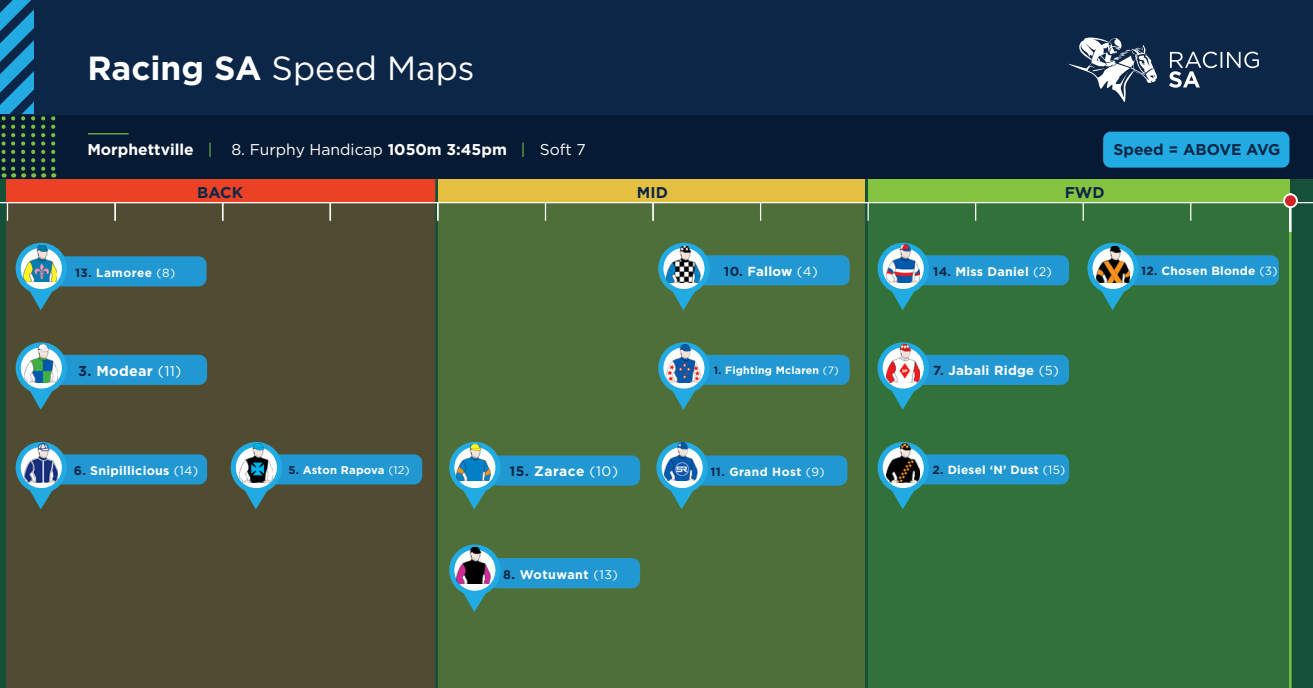
<style>
.page{position:relative;width:1313px;height:688px;background:#fff}
.page>*{position:absolute;margin:0;border:0;box-sizing:border-box;transform-origin:0 0}
.t1{font:33.5px "Gotham HTF";color:#fff}
.t2{font:700 15.62px "Gotham HTF";color:#fff}
.t3{font:700 15.62px "Gotham HTF";color:#0c2647}
.t4{font:700 14.38px "Gotham HTF";letter-spacing:.02em;color:#fff}
.t5{font:700 13.75px "Gotham HTF";letter-spacing:.04em;color:#fff}
.t6{font:700 13.12px "Gotham HTF";letter-spacing:.02em;color:#fff}
.t7{font:700 12.5px "Gotham HTF";letter-spacing:.02em;color:#fff}
.t8{font:700 12.5px "Gotham HTF";letter-spacing:.04em;color:#fff}
.t9{font:700 11.88px "Gotham HTF";letter-spacing:.02em;color:#fff}
.t10{font:700 11.88px "Gotham HTF";letter-spacing:.04em;color:#fff}
.t11{font:700 11.25px "Gotham HTF";letter-spacing:.02em;color:#fff}
.t12{font:700 10.62px "Gotham HTF";letter-spacing:.02em;color:#fff}
.s1{font-weight:700}
.s2{font-weight:400;color:#79c142}
.s3{font-weight:400}
.s4{font-family:"Gotham";font-weight:400}
.s5{color:#0c2647}
</style>
<div class="page">
<div style="left:0;top:149px;width:1312px;height:539px;background:#155138"></div>
<div style="left:6px;top:203px;width:429px;height:485px;background:#504c32"></div>
<div style="left:6px;top:178px;width:429px;height:25px;background:#eb4225;border:1px solid #eb3e26"></div>
<div style="left:438px;top:178px;width:426px;height:25px;background:#e3c042"></div>
<div style="left:868px;top:178px;width:422px;height:25px;background:#84c440"></div>
<div style="left:438px;top:203px;width:426px;height:485px;background:#4e6f3a"></div>
<div style="left:868px;top:200px;width:422px;height:488px;background:#33713a"></div>
<div style="left:0;top:0;width:1312px;height:178px;background:#0c2647"></div>
<hr style="left:0;top:202px;width:1312px;height:1px;background:#fff">
<div style="left:0;top:115px;width:1312px;height:63px;background:#071a34"></div>
<svg style="left:545px;top:203px;width:1px;height:18px"></svg>
<hr style="left:88px;top:133px;width:41px;height:1px;background:#79c142">
<svg style="left:1169px;top:52px;width:89px;height:36px"></svg>
<svg style="left:1068px;top:37px;width:88px;height:65px"></svg>
<svg style="left:652px;top:203px;width:1px;height:18px"></svg>
<svg style="left:760px;top:203px;width:1px;height:18px"></svg>
<svg style="left:867px;top:203px;width:1px;height:18px"></svg>
<svg style="left:975px;top:203px;width:1px;height:18px"></svg>
<svg style="left:1082px;top:203px;width:1px;height:18px"></svg>
<svg style="left:1190px;top:203px;width:1px;height:18px"></svg>
<svg style="left:41px;top:116px;width:4px;height:61px"></svg>
<svg style="left:51px;top:116px;width:4px;height:61px"></svg>
<svg style="left:0;top:0;width:35px;height:177px"></svg>
<hr style="left:1289px;top:231px;width:2px;height:457px;background:#79c142">
<hr style="left:1289px;top:193px;width:2px;height:39px;background:#fff">
<div style="left:1284px;top:194px;width:12px;height:13px;background:#d1232a;border-radius:50%"></div>
<div style="left:1283px;top:193px;width:14px;height:15px;border:2px solid #fff;border-radius:50%"></div>
<svg style="left:7px;top:203px;width:1px;height:18px"></svg>
<svg style="left:114px;top:203px;width:2px;height:18px"></svg>
<svg style="left:222px;top:203px;width:1px;height:18px"></svg>
<svg style="left:329px;top:203px;width:2px;height:18px"></svg>
<svg style="left:437px;top:203px;width:1px;height:18px"></svg>
<svg style="left:16px;top:243px;width:190px;height:67px;background:#40727c"></svg>
<img style="left:23px;top:243px;width:34px;height:38px">
<svg style="left:449px;top:447px;width:191px;height:62px"></svg>
<img style="left:457px;top:442px;width:33px;height:38px">
<svg style="left:449px;top:544px;width:191px;height:68px"></svg>
<img style="left:457px;top:545px;width:33px;height:38px">
<svg style="left:656px;top:446px;width:191px;height:63px"></svg>
<img style="left:664px;top:442px;width:33px;height:38px">
<svg style="left:658px;top:243px;width:191px;height:67px"></svg>
<img style="left:667px;top:245px;width:33px;height:38px">
<svg style="left:877px;top:342px;width:192px;height:68px"></svg>
<img style="left:886px;top:344px;width:33px;height:38px">
<svg style="left:877px;top:243px;width:192px;height:67px"></svg>
<img style="left:886px;top:245px;width:33px;height:38px">
<svg style="left:1087px;top:243px;width:191px;height:67px"></svg>
<img style="left:1096px;top:245px;width:33px;height:38px">
<svg style="left:658px;top:342px;width:191px;height:68px"></svg>
<img style="left:667px;top:344px;width:33px;height:38px">
<svg style="left:16px;top:442px;width:191px;height:67px;background:#3f717c"></svg>
<img style="left:24px;top:444px;width:34px;height:38px">
<svg style="left:16px;top:342px;width:191px;height:68px;background:#3f717b"></svg>
<img style="left:24px;top:344px;width:34px;height:38px">
<svg style="left:231px;top:442px;width:191px;height:67px;background:#3f717c"></svg>
<img style="left:239px;top:444px;width:34px;height:38px">
<svg style="left:877px;top:442px;width:192px;height:67px"></svg>
<img style="left:886px;top:444px;width:33px;height:38px">
<div style="left:1103px;top:132px;width:186px;height:36px;background:#22abe2;border-radius:8px"></div>
<p class="t1" style="left:87px;top:49px;width:389px"><span class="s1">Racing SA</span> Speed Maps</p>
<p class="t2" style="left:87px;top:140px;width:500px">Morphettville <span class="s2">|</span> <span class="s3">8.</span> <span class="s4">Furphy Handicap</span> 1050m 3:45pm <span class="s2">|</span> <span class="s4">Soft 7</span></p>
<p class="t3" style="left:197px;top:184px;width:47px">BACK</p>
<p class="t3" style="left:637px;top:184px;width:33px">MID</p>
<p class="t3" style="left:1064px;top:184px;width:41px">FWD</p>
<p class="t3" style="left:1113px;top:141px;width:168px">Speed = ABOVE AVG</p>
<p class="t10" style="left:75px;top:266px;width:102px"><span class="s5">13.</span> Lamoree <span class="s4">(8)</span></p>
<p class="t6" style="left:724px;top:263px;width:95px"><span class="s5">10.</span> Fallow <span class="s4">(4)</span></p>
<p class="t7" style="left:933px;top:264px;width:120px"><span class="s5">14.</span> Miss Daniel <span class="s4">(2)</span></p>
<p class="t9" style="left:1141px;top:264px;width:138px"><span class="s5">12.</span> Chosen Blonde <span class="s4">(3)</span></p>
<p class="t4" style="left:78px;top:362px;width:105px"><span class="s5">3.</span> Modear <span class="s4">(11)</span></p>
<p class="t12" style="left:714px;top:364px;width:126px"><span class="s5">1.</span> Fighting Mclaren <span class="s4">(7)</span></p>
<p class="t6" style="left:933px;top:363px;width:127px"><span class="s5">7.</span> Jabali Ridge <span class="s4">(5)</span></p>
<p class="t7" style="left:74px;top:463px;width:126px"><span class="s5">6.</span> Snipillicious <span class="s4">(14)</span></p>
<p class="t11" style="left:288px;top:463px;width:123px"><span class="s5">5.</span> Aston Rapova <span class="s4">(12)</span></p>
<p class="t9" style="left:932px;top:463px;width:134px"><span class="s5">2.</span> Diesel ‘N’ Dust <span class="s4">(15)</span></p>
<p class="t5" style="left:509px;top:463px;width:110px"><span class="s5">15.</span> Zarace <span class="s4">(10)</span></p>
<p class="t10" style="left:710px;top:464px;width:116px"><span class="s5">11.</span> Grand Host <span class="s4">(9)</span></p>
<p class="t8" style="left:503px;top:566px;width:116px"><span class="s5">8.</span> Wotuwant <span class="s4">(13)</span></p>
</div>
